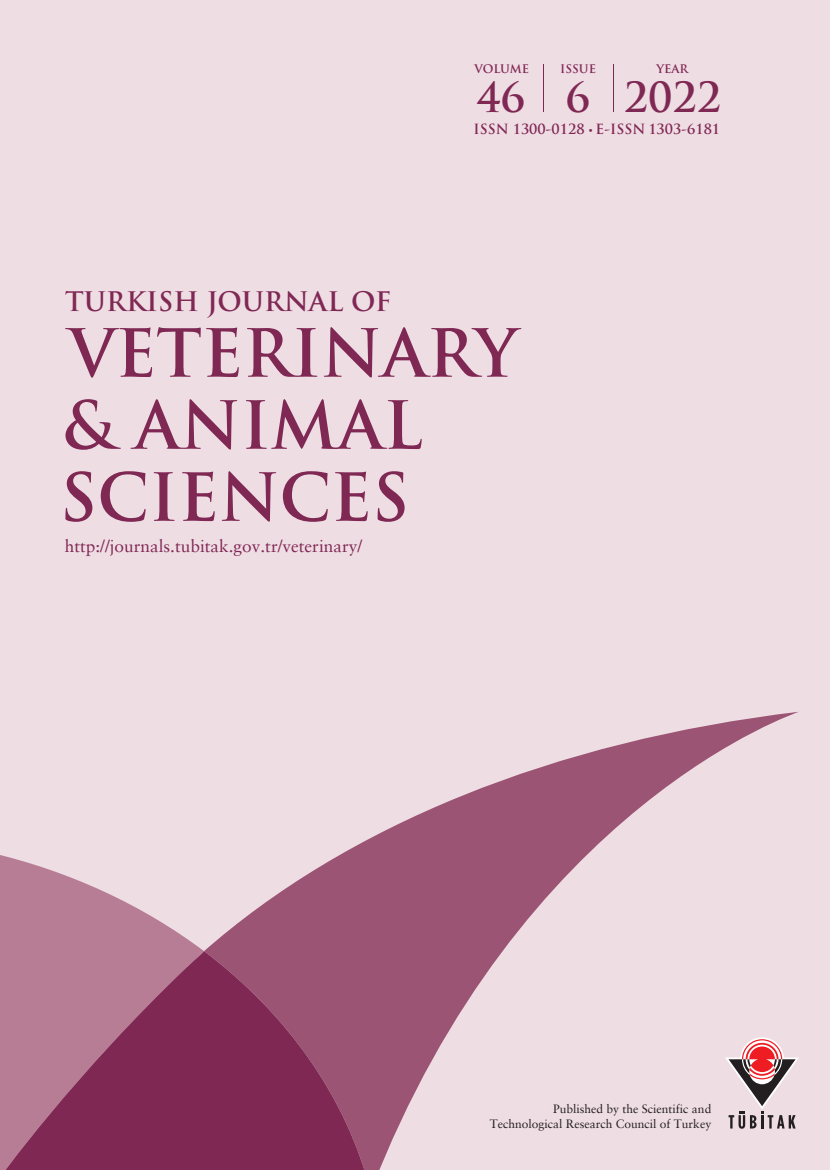
<style>
.page{position:relative;width:830px;height:1170px;background:#fff}
.page>*{position:absolute;margin:0;border:0;box-sizing:border-box;transform-origin:0 0}
.t1{font:700 64.5px "Trajan Pro";color:#802854}
.t2{font:700 40.5px "Trajan Pro";color:#802854}
.t3{font:700 26.25px "Trajan Pro";color:#802854}
.t4{font:17.25px "Sabon Greek";color:#802854}
.t5{font:700 13.65px "Trajan Pro";color:#802854}
.t6{font:12px "Sabon Greek";color:#231f20}
.t7{font:700 11.55px "Trajan Pro";color:#802854}
.s1{font-family:"Myriad Pro";font-weight:400}
</style>
<div class="page">
<div style="left:0;top:0;width:829px;height:1169px;background:#efdde4"></div>
<svg style="left:204px;top:712px;width:594px;height:457px"></svg>
<svg style="left:0;top:855px;width:204px;height:96px;fill:#b67d94"></svg>
<svg style="left:0;top:951px;width:370px;height:218px;background:#93476b"></svg>
<hr style="left:542px;top:64px;width:1px;height:48px;background:#802854">
<hr style="left:613px;top:64px;width:1px;height:48px;background:#802854">
<svg style="left:724px;top:1037px;width:74px;height:91px"></svg>
<p class="t7" style="left:474px;top:62px;width:56px">VOLUME</p>
<p class="t2" style="left:476px;top:72px;width:50px">46</p>
<p class="t2" style="left:565px;top:72px;width:26px">6</p>
<p class="t2" style="left:623px;top:72px;width:99px">2022</p>
<p class="t7" style="left:560px;top:62px;width:37px">ISSUE</p>
<p class="t7" style="left:656px;top:62px;width:33px">YEAR</p>
<p class="t3" style="left:65px;top:285px;width:328px">TURKISH JOURNAL OF</p>
<p class="t5" style="left:473px;top:120px;width:248px">ISSN 1300-0128 <span class="s1">•</span> E-ISSN 1303-6181</p>
<p class="t1" style="left:69px;top:313px;width:450px">VETERINARY</p>
<p class="t1" style="left:62px;top:385px;width:362px">&amp; ANIMAL</p>
<p class="t1" style="left:60px;top:457px;width:351px">SCIENCES</p>
<p class="t4" style="left:65px;top:536px;width:299px">http://journals.tubitak.gov.tr/veterinary/</p>
<p class="t6" style="left:553px;top:1102px;width:160px">Published by the Scientific and</p>
<p class="t6" style="left:489px;top:1116px;width:223px">Technological Research Council of Turkey</p>
</div>
